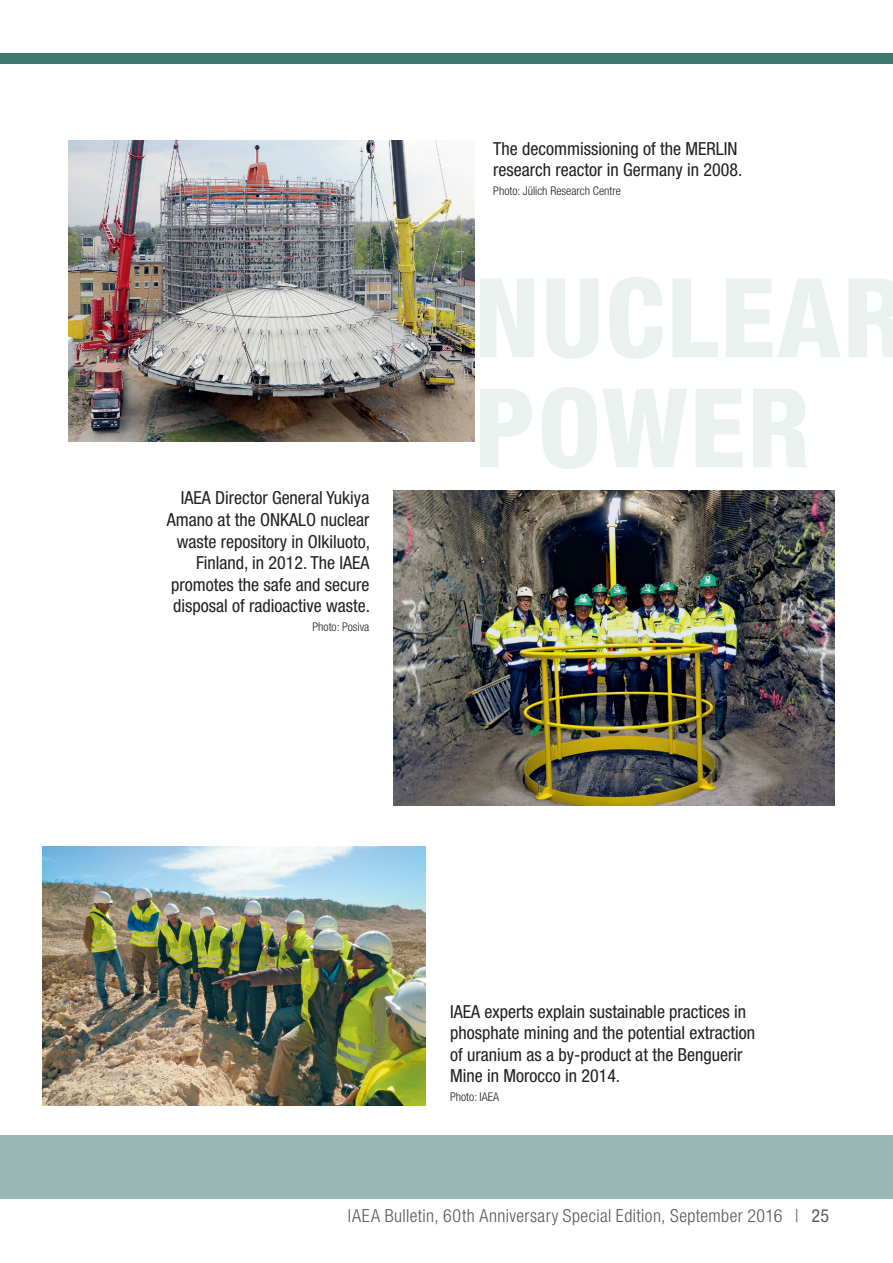
<style>
.page{position:relative;width:893px;height:1263px;background:#fff}
.page>*{position:absolute;margin:0;border:0;box-sizing:border-box;transform-origin:0 0}
.t1{font:800 condensed 110.25px/110.2px "Helvetica Neue";letter-spacing:.02em;color:#eaf1ef}
.t2{font:condensed 18px/21.6px "Helvetica Neue";color:#231f20}
.t3{font:300 condensed 18px "Helvetica Neue";letter-spacing:.025em;color:#57585a}
.t4{font:300 condensed 12px "Helvetica Neue";color:#231f20}
.s1{font-weight:400}
</style>
<div class="page">
<div style="left:0;top:1135px;width:893px;height:64px;background:#9ab8b3"></div>
<div style="left:0;top:53px;width:893px;height:11px;background:#3e7970"></div>
<img style="left:69px;top:140px;width:405px;height:301px">
<img style="left:393px;top:490px;width:441px;height:315px">
<img style="left:43px;top:846px;width:382px;height:259px">
<p class="t2" style="left:493px;top:137px;width:251px">The decommissioning of the MERLIN research reactor in Germany in 2008.</p>
<p class="t4" style="left:493px;top:184px;width:129px">Photo: Jülich Research Centre</p>
<p class="t2" style="left:167px;top:487px;width:205px;text-align:right">IAEA Director General Yukiya<br>Amano at the ONKALO nuclear waste repository in Olkiluoto,<br>Finland, in 2012. The IAEA promotes the safe and secure disposal of radioactive waste.</p>
<p class="t4" style="left:312px;top:620px;width:58px">Photo: Posiva</p>
<h1 class="t1" style="left:474px;top:261px;width:433px">NUCLEAR<br>POWER</h1>
<p class="t2" style="left:450px;top:1000px;width:306px">IAEA experts explain sustainable practices in phosphate mining and the potential extraction of uranium as a by-product at the Benguerir Mine in Morocco in 2014.</p>
<p class="t4" style="left:450px;top:1090px;width:51px">Photo: IAEA</p>
<p class="t3" style="left:348px;top:1205px;width:483px">IAEA Bulletin, 60th Anniversary Special Edition, September 2016 | <span class="s1">25</span></p>
</div>
